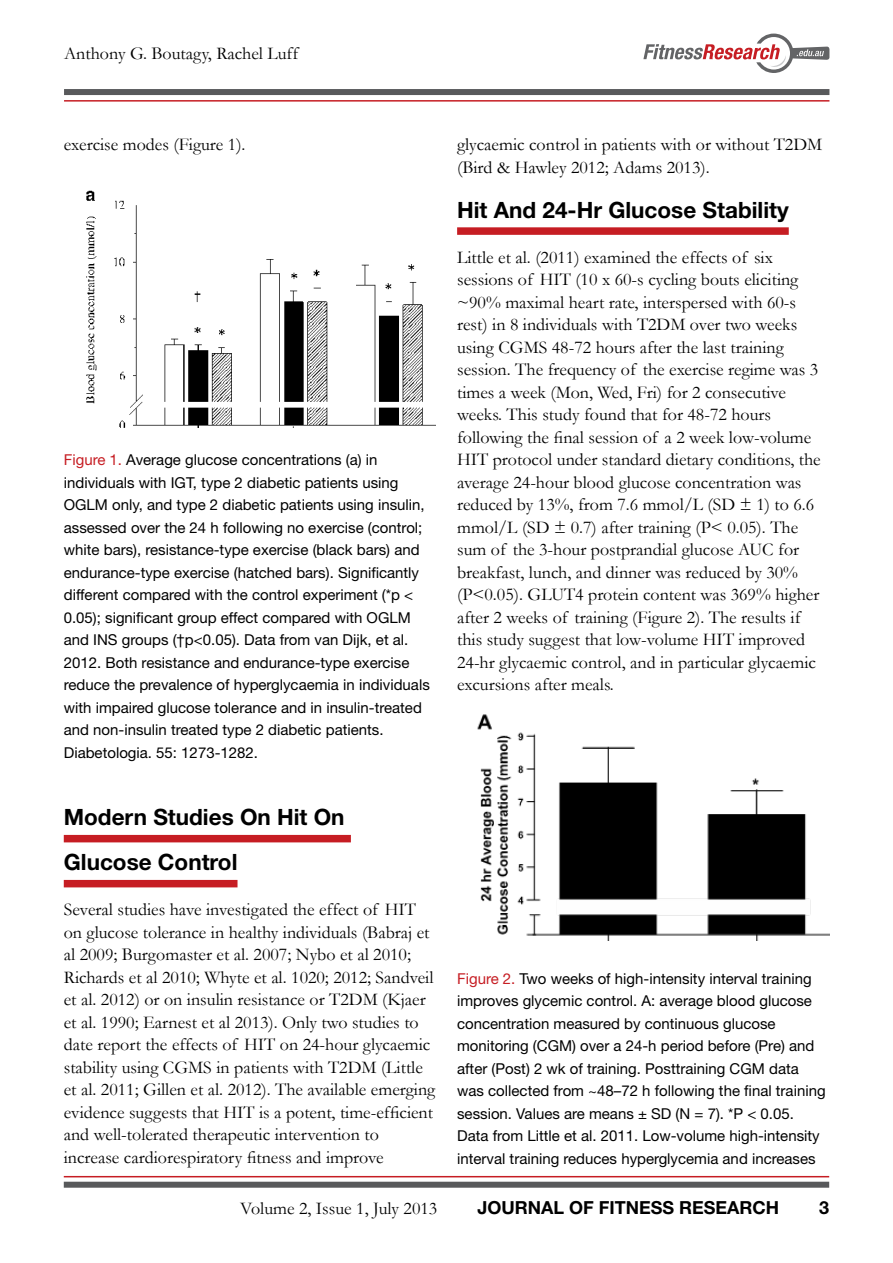
<style>
.page{position:relative;width:893px;height:1263px;background:#fff}
.page>*{position:absolute;margin:0;border:0;box-sizing:border-box;transform-origin:0 0}
.t1{font:700 22.5px/45px "Helvetica Neue LT Std";color:#000}
.t2{font:18px/22.5px "Garamond";color:#000}
.t3{font:700 18px "Helvetica Neue LT Std";color:#000}
.t4{font:15px/22.5px "Helvetica Neue LT Std";color:#000}
.s1{color:#c61d23}
</style>
<div class="page">
<svg style="left:643px;top:34px;width:186px;height:39px"></svg>
<div style="left:64px;top:89px;width:765px;height:6px;background:#58595b"></div>
<hr style="left:64px;top:100px;width:765px;height:2px;background:#c61d23">
<div style="left:64px;top:1182px;width:765px;height:6px;background:#58595b"></div>
<hr style="left:64px;top:1176px;width:765px;height:1px;background:#c61d23">
<div style="left:64px;top:835px;width:287px;height:7px;background:#c61d23"></div>
<div style="left:64px;top:880px;width:173px;height:7px;background:#c61d23"></div>
<img style="left:86px;top:190px;width:350px;height:238px">
<div style="left:457px;top:227px;width:332px;height:8px;background:#c61d23"></div>
<img style="left:477px;top:714px;width:352px;height:226px">
<p class="t2" style="left:64px;top:41px;width:236px">Anthony G. Boutagy, Rachel Luff</p>
<p class="t2" style="left:64px;top:133px;width:183px">exercise modes (Figure 1).</p>
<p class="t4" style="left:64px;top:448px;width:368px"><span class="s1">Figure 1.</span> Average glucose concentrations (a) in individuals with IGT, type 2 diabetic patients using OGLM only, and type 2 diabetic patients using insulin, assessed over the 24 h following no exercise (control; white bars), resistance-type exercise (black bars) and endurance-type exercise (hatched bars). Significantly different compared with the control experiment (*p &lt; 0.05); significant group effect compared with OGLM and INS groups (†p&lt;0.05). Data from van Dijk, et al.<br>2012. Both resistance and endurance-type exercise reduce the prevalence of hyperglycaemia in individuals with impaired glucose tolerance and in insulin-treated and non-insulin treated type 2 diabetic patients.<br>Diabetologia. 55: 1273-1282.</p>
<p class="t1" style="left:64px;top:794px;width:282px">Modern Studies On Hit On<br>Glucose Control</p>
<p class="t2" style="left:64px;top:898px;width:373px">Several studies have investigated the effect of HIT on glucose tolerance in healthy individuals (Babraj et al 2009; Burgomaster et al. 2007; Nybo et al 2010; Richards et al 2010; Whyte et al. 1020; 2012; Sandveil et al. 2012) or on insulin resistance or T2DM (Kjaer et al. 1990; Earnest et al 2013). Only two studies to date report the effects of HIT on 24-hour glycaemic stability using CGMS in patients with T2DM (Little et al. 2011; Gillen et al. 2012). The available emerging evidence suggests that HIT is a potent, time-efficient and well-tolerated therapeutic intervention to increase cardiorespiratory fitness and improve</p>
<p class="t2" style="left:457px;top:133px;width:367px">glycaemic control in patients with or without T2DM (Bird &amp; Hawley 2012; Adams 2013).</p>
<p class="t1" style="left:457px;top:187px;width:333px">Hit And 24-Hr Glucose Stability</p>
<p class="t2" style="left:457px;top:245px;width:365px">Little et al. (2011) examined the effects of six sessions of HIT (10 x 60-s cycling bouts eliciting ~90% maximal heart rate, interspersed with 60-s rest) in 8 individuals with T2DM over two weeks using CGMS 48-72 hours after the last training session. The frequency of the exercise regime was 3 times a week (Mon, Wed, Fri) for 2 consecutive weeks. This study found that for 48-72 hours following the final session of a 2 week low-volume HIT protocol under standard dietary conditions, the average 24-hour blood glucose concentration was reduced by 13%, from 7.6 mmol/L (SD ± 1) to 6.6 mmol/L (SD ± 0.7) after training (P&lt; 0.05). The sum of the 3-hour postprandial glucose AUC for breakfast, lunch, and dinner was reduced by 30% (P&lt;0.05). GLUT4 protein content was 369% higher after 2 weeks of training (Figure 2). The results if this study suggest that low-volume HIT improved 24-hr glycaemic control, and in particular glycaemic excursions after meals.</p>
<p class="t4" style="left:457px;top:967px;width:370px"><span class="s1">Figure 2.</span> Two weeks of high-intensity interval training improves glycemic control. A: average blood glucose concentration measured by continuous glucose monitoring (CGM) over a 24-h period before (Pre) and after (Post) 2 wk of training. Posttraining CGM data was collected from ~48–72 h following the final training session. Values are means ± SD (N = 7). *P &lt; 0.05.<br>Data from Little et al. 2011. Low-volume high-intensity interval training reduces hyperglycemia and increases</p>
<p class="t2" style="left:240px;top:1196px;width:199px">Volume 2, Issue 1, July 2013</p>
<p class="t3" style="left:477px;top:1196px;width:303px">JOURNAL OF FITNESS RESEARCH</p>
<p class="t3" style="left:819px;top:1196px;width:12px">3</p>
</div>
